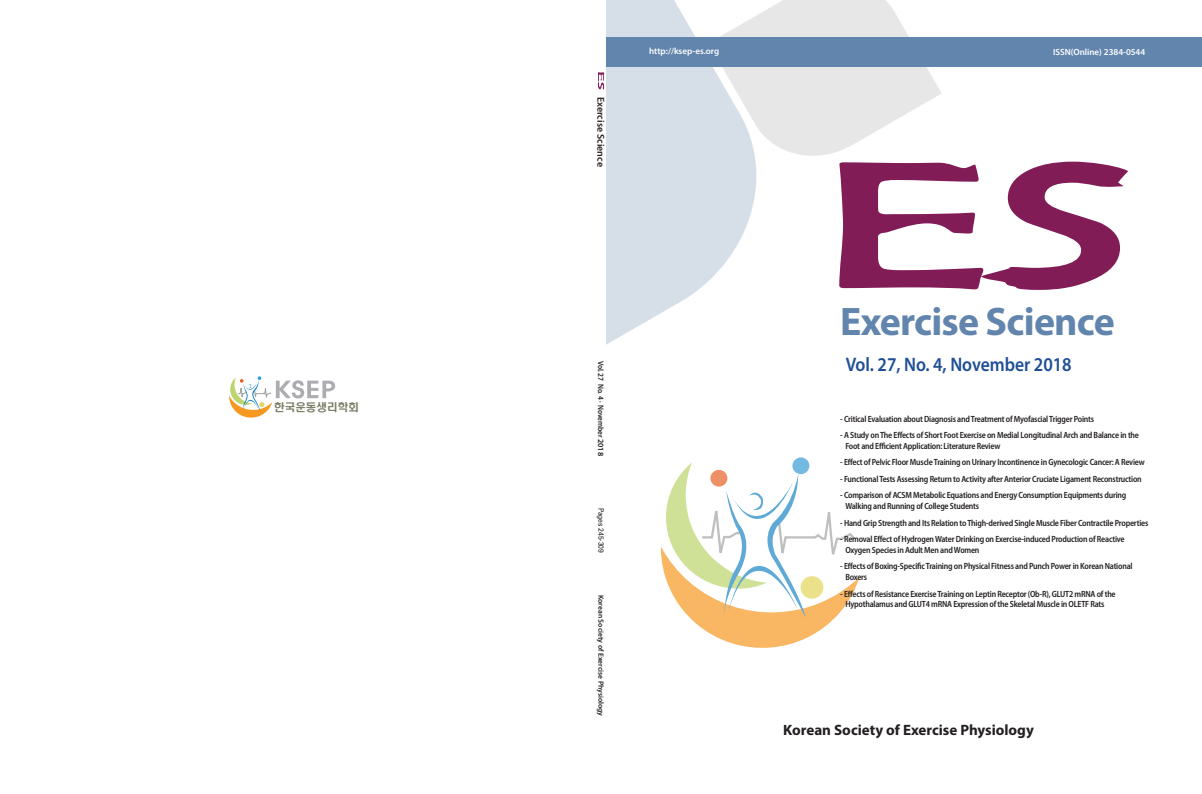
<style>
.page{position:relative;width:1202px;height:794px;background:#fff}
.page>*{position:absolute;margin:0;border:0;box-sizing:border-box;transform-origin:0 0}
.t1{font:700 39.9px "Myriad Pro";letter-spacing:-.02em;color:#6285ad}
.t2{font:600 19.6px "Myriad Pro";color:#1e4e96;scale:.9 1}
.t3{font:700 15px "Myriad Pro";color:#231f20}
.t4{font:10.6px "H2 hdr M";color:#787f65}
.t5{font:600 10px "Myriad Pro";color:#231f20}
.t6{font:600 semi-condensed 9px/10.8px "Myriad Pro";letter-spacing:-.025em;color:#231f20;scale:.95 1}
.t7{font:600 9px "Myriad Pro";color:#fff}
.t8{font:600 8px "Myriad Pro";letter-spacing:-.01em;color:#231f20;scale:.9 1}
.t9{font:600 7.5px "Myriad Pro";color:#231f20}
.t10{font:7.5px "Univers LT Std";letter-spacing:-.01em;color:#231f20;scale:.9 1}
</style>
<div class="page">
<img style="left:607px;top:0;width:475px;height:578px">
<div style="left:607px;top:37px;width:595px;height:30px;background:#6285ad"></div>
<svg style="left:229px;top:376px;width:106px;height:42px"></svg>
<svg style="left:598px;top:72px;width:6px;height:18px"></svg>
<svg style="left:660px;top:462px;width:199px;height:186px"></svg>
<svg style="left:792px;top:457px;width:17px;height:17px"></svg>
<div style="left:710px;top:470px;width:17px;height:16px;background:#ee9065;border-radius:50%"></div>
<div style="left:801px;top:576px;width:22px;height:22px;background:#ebe18b;border-radius:50%"></div>
<svg style="left:839px;top:162px;width:289px;height:128px"></svg>
<p class="t4" style="left:274px;top:402px;width:86px">한국운동생리학회</p>
<p class="t5" style="left:607px;top:97px;width:71px;rotate:90deg">Exercise Science</p>
<p class="t7" style="left:649px;top:46px;width:72px">http://ksep-es.org</p>
<p class="t7" style="left:1053px;top:46px;width:94px">ISSN(Online) 2384-0544</p>
<p class="t8" style="left:606px;top:361px;width:107px;rotate:90deg">Vol. 27 No. 4 · November 2018</p>
<p class="t10" style="left:606px;top:508px;width:51px;rotate:90deg">Pages 245-309</p>
<p class="t9" style="left:606px;top:595px;width:123px;rotate:90deg">Korean Society of Exercise Physiology</p>
<h1 class="t1" style="left:840px;top:296px;width:276px">Exercise Science</h1>
<h2 class="t2" style="left:846px;top:352px;width:252px">Vol. 27, No. 4, November 2018</h2>
<p class="t6" style="left:840px;top:413px;width:269px">- Critical Evaluation about Diagnosis and Treatment of Myofascial Trigger Points</p>
<p class="t6" style="left:845px;top:430px;width:311px;text-indent:-5px">- A Study on The Effects of Short Foot Exercise on Medial Longitudinal Arch and Balance in the<br>Foot and Efficient Application: Literature Review</p>
<p class="t6" style="left:840px;top:457px;width:322px">- Effect of Pelvic Floor Muscle Training on Urinary Incontinence in Gynecologic Cancer: A Review</p>
<p class="t6" style="left:840px;top:473px;width:319px">- Functional Tests Assessing Return to Activity after Anterior Cruciate Ligament Reconstruction</p>
<p class="t6" style="left:845px;top:490px;width:297px;text-indent:-5px">- Comparison of ACSM Metabolic Equations and Energy Consumption Equipments during<br>Walking and Running of College Students</p>
<p class="t6" style="left:840px;top:517px;width:326px">- Hand Grip Strength and Its Relation to Thigh-derived Single Muscle Fiber Contractile Properties</p>
<p class="t6" style="left:845px;top:534px;width:295px;text-indent:-5px">- Removal Effect of Hydrogen Water Drinking on Exercise-induced Production of Reactive<br>Oxygen Species in Adult Men and Women</p>
<p class="t6" style="left:845px;top:561px;width:304px;text-indent:-5px">- Effects of Boxing-Specific Training on Physical Fitness and Punch Power in Korean National<br>Boxers</p>
<p class="t6" style="left:845px;top:588px;width:286px;text-indent:-5px">- Effects of Resistance Exercise Training on Leptin Receptor (Ob-R), GLUT2 mRNA of the<br>Hypothalamus and GLUT4 mRNA Expression of the Skeletal Muscle in OLETF Rats</p>
<h3 class="t3" style="left:783px;top:720px;width:252px">Korean Society of Exercise Physiology</h3>
</div>
